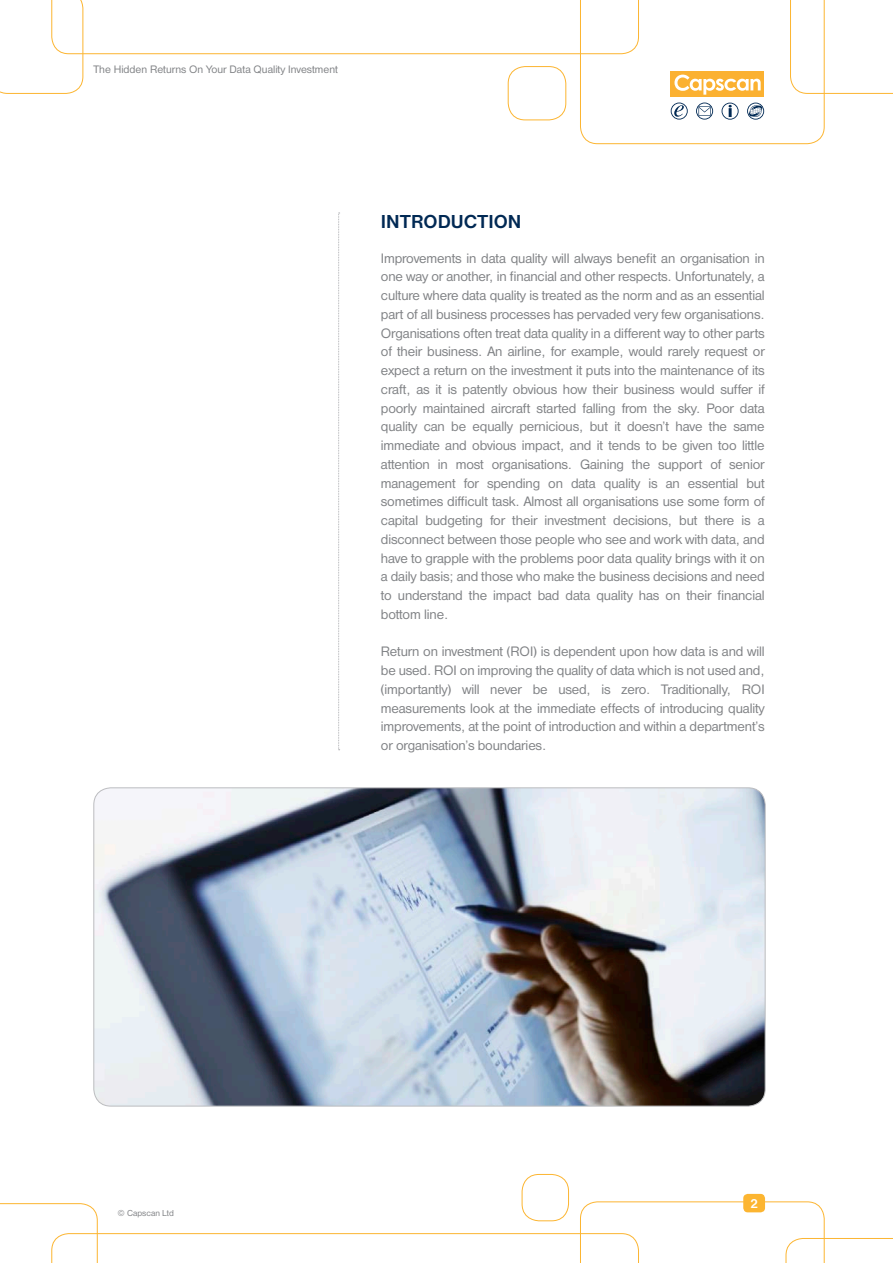
<style>
.page{position:relative;width:893px;height:1263px;background:#fff}
.page>*{position:absolute;margin:0;border:0;box-sizing:border-box;transform-origin:0 0}
.Blue_Heading{font:700 19.5px "Nimbus San D";color:#002954}
.Body_Copy{font:14.25px/18.8px "Nimbus San D";letter-spacing:-.01em;color:#808285;text-align:justify}
.Body_Copy-2{font:700 13.5px "Nimbus San D";color:#fff}
.t1{font:11.25px "Nimbus San D";color:#808285}
.t2{font:9px "Nimbus San D";color:#808285}
</style>
<div class="page">
<svg style="left:0;top:1201px;width:893px;height:62px"></svg>
<div style="left:522px;top:1174px;width:47px;height:47px;border:1px solid #fcb531;border-radius:17px"></div>
<div style="left:743px;top:1194px;width:22px;height:18px;background:#fcb531;border-radius:5px"></div>
<svg style="left:338px;top:213px;width:2px;height:537px"></svg>
<svg style="left:0;top:0;width:893px;height:144px"></svg>
<img style="left:94px;top:788px;width:671px;height:318px">
<p class="t1" style="left:94px;top:63px;width:246px">The Hidden Returns On Your Data Quality Investment</p>
<p class="Blue_Heading" style="left:381px;top:211px;width:142px">INTRODUCTION</p>
<p class="Body_Copy" style="left:381px;top:248px;width:385px">Improvements in data quality will always benefit an organisation in one way or another, in financial and other respects. Unfortunately, a culture where data quality is treated as the norm and as an essential part of all business processes has pervaded very few organisations.<br>Organisations often treat data quality in a different way to other parts of their business. An airline, for example, would rarely request or expect a return on the investment it puts into the maintenance of its craft, as it is patently obvious how their business would suffer if poorly maintained aircraft started falling from the sky. Poor data quality can be equally pernicious, but it doesn’t have the same immediate and obvious impact, and it tends to be given too little attention in most organisations. Gaining the support of senior management for spending on data quality is an essential but sometimes difficult task. Almost all organisations use some form of capital budgeting for their investment decisions, but there is a disconnect between those people who see and work with data, and have to grapple with the problems poor data quality brings with it on a daily basis; and those who make the business decisions and need to understand the impact bad data quality has on their financial bottom line.</p>
<p class="Body_Copy" style="left:381px;top:642px;width:385px">Return on investment (ROI) is dependent upon how data is and will be used. ROI on improving the quality of data which is not used and, (importantly) will never be used, is zero. Traditionally, ROI measurements look at the immediate effects of introducing quality improvements, at the point of introduction and within a department’s or organisation’s boundaries.</p>
<p class="t2" style="left:117px;top:1208px;width:58px">© Capscan Ltd</p>
<p class="Body_Copy-2" style="left:750px;top:1196px;width:9px">2</p>
</div>
